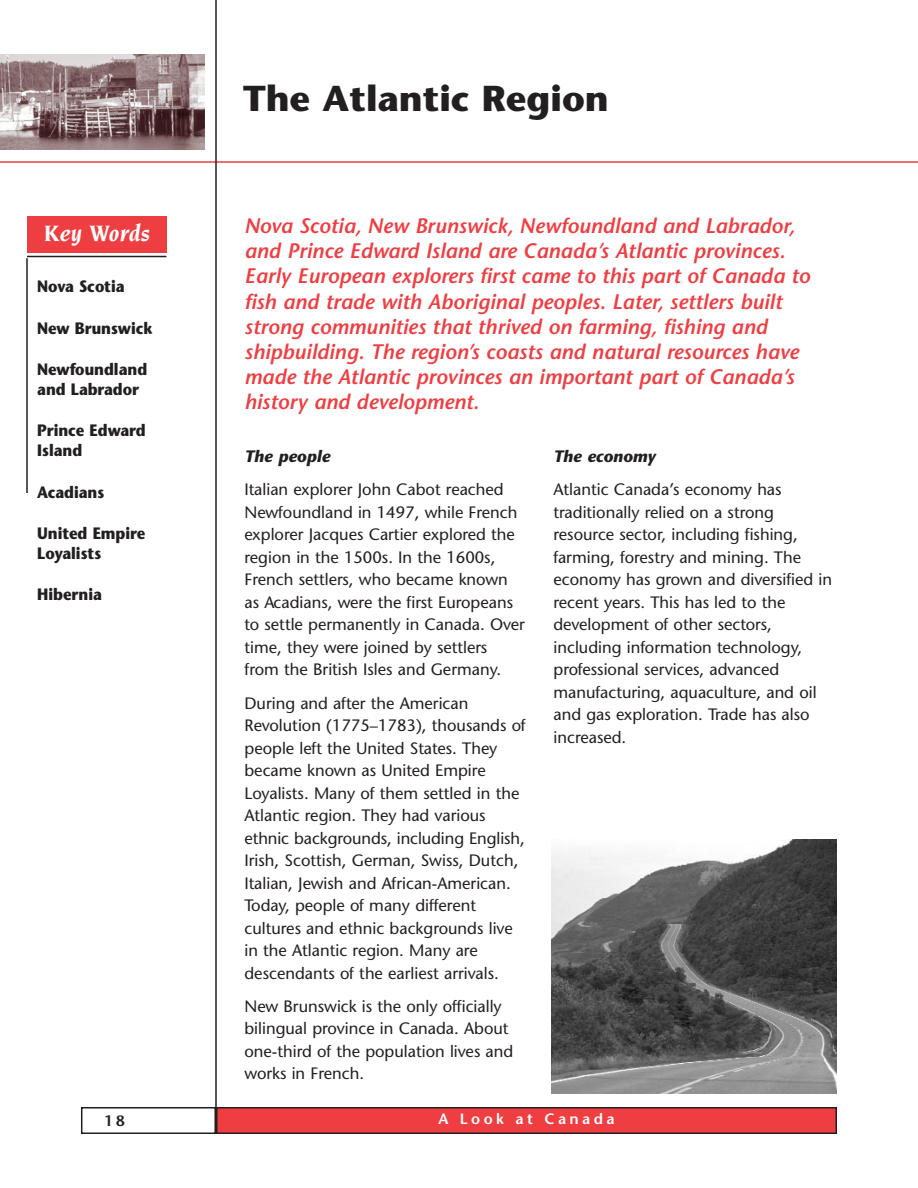
<style>
.page{position:relative;width:918px;height:1188px;background:#fff}
.page>*{position:absolute;margin:0;border:0;box-sizing:border-box;transform-origin:0 0}
.t1{font:700 36px "Stone Sans";color:#231f20}
.t2{font:italic 700 24px "Novarese";color:#fff}
.t3{font:italic 600 21px/25.2px "Stone Sans";color:#ef3e42}
.t4{font:16.5px/22.5px "Stone Sans";color:#231f20}
.t5{font:700 16.5px/19.8px "Stone Sans";color:#231f20;scale:.9 1}
.t6{font:italic 700 16.5px "Stone Sans";color:#231f20}
.t7{font:600 15px "Stone Sans";letter-spacing:.23em;color:#fff}
.t8{font:600 15px "Stone Sans";color:#231f20}
</style>
<div class="page">
<hr style="left:0;top:161px;width:918px;height:2px;background:#ef3e42">
<hr style="left:215px;top:0;width:2px;height:1128px;background:#231f20">
<div style="left:217px;top:1108px;width:619px;height:25px;background:#ef3e42"></div>
<div style="left:216px;top:1107px;width:621px;height:27px;border:2px solid #231f20"></div>
<div style="left:81px;top:1107px;width:135px;height:27px;border:2px solid #231f20"></div>
<img style="left:0;top:54px;width:205px;height:96px">
<img style="left:552px;top:839px;width:285px;height:255px">
<div style="left:27px;top:216px;width:140px;height:37px;background:#ef3e42"></div>
<hr style="left:27px;top:256px;width:139px;height:1px;background:#231f20">
<hr style="left:26px;top:258px;width:2px;height:235px;background:#231f20">
<h2 class="t2" style="left:44px;top:223px;width:108px">Key Words</h2>
<p class="t5" style="left:37px;top:278px;width:99px">Nova Scotia</p>
<p class="t5" style="left:37px;top:320px;width:130px">New Brunswick</p>
<p class="t5" style="left:37px;top:361px;width:124px">Newfoundland and Labrador</p>
<p class="t5" style="left:37px;top:422px;width:122px">Prince Edward<br>Island</p>
<p class="t5" style="left:37px;top:484px;width:76px">Acadians</p>
<p class="t5" style="left:37px;top:525px;width:122px">United Empire<br>Loyalists</p>
<p class="t5" style="left:37px;top:586px;width:73px">Hibernia</p>
<h1 class="t1" style="left:243px;top:84px;width:367px">The Atlantic Region</h1>
<p class="t3" style="left:244px;top:215px;width:567px">Nova Scotia, New Brunswick, Newfoundland and Labrador, and Prince Edward Island are Canada’s Atlantic provinces.<br>Early European explorers first came to this part of Canada to fish and trade with Aboriginal peoples. Later, settlers built strong communities that thrived on farming, fishing and shipbuilding. The region’s coasts and natural resources have made the Atlantic provinces an important part of Canada’s history and development.</p>
<p class="t6" style="left:244px;top:450px;width:87px">The people</p>
<p class="t4" style="left:244px;top:480px;width:282px">Italian explorer John Cabot reached Newfoundland in 1497, while French explorer Jacques Cartier explored the region in the 1500s. In the 1600s, French settlers, who became known as Acadians, were the first Europeans to settle permanently in Canada. Over time, they were joined by settlers from the British Isles and Germany.</p>
<p class="t4" style="left:244px;top:693px;width:283px">During and after the American Revolution (1775–1783), thousands of people left the United States. They became known as United Empire Loyalists. Many of them settled in the Atlantic region. They had various ethnic backgrounds, including English, Irish, Scottish, German, Swiss, Dutch, Italian, Jewish and African-American.<br>Today, people of many different cultures and ethnic backgrounds live in the Atlantic region. Many are descendants of the earliest arrivals.</p>
<p class="t4" style="left:244px;top:997px;width:270px">New Brunswick is the only officially bilingual province in Canada. About one-third of the population lives and works in French.</p>
<p class="t6" style="left:554px;top:450px;width:104px">The economy</p>
<p class="t4" style="left:554px;top:480px;width:280px">Atlantic Canada’s economy has traditionally relied on a strong resource sector, including fishing, farming, forestry and mining. The economy has grown and diversified in recent years. This has led to the development of other sectors, including information technology, professional services, advanced manufacturing, aquaculture, and oil and gas exploration. Trade has also increased.</p>
<p class="t8" style="left:104px;top:1115px;width:22px">18</p>
<p class="t7" style="left:438px;top:1113px;width:178px">A Look at Canada</p>
</div>
